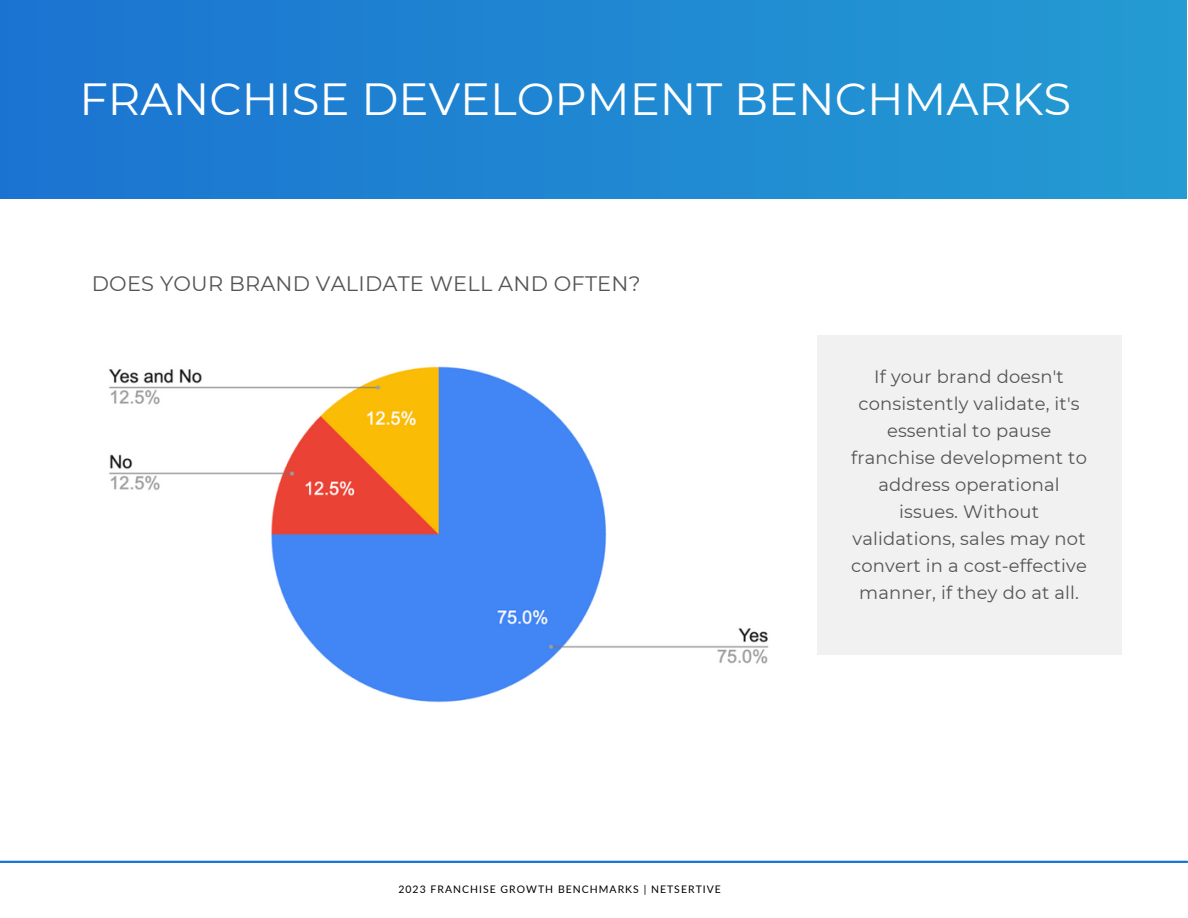
<style>
.page{position:relative;width:1188px;height:918px;background:#fff}
.page>*{position:absolute;margin:0;border:0;box-sizing:border-box;transform-origin:0 0}
.t1{font:45px "Montserrat";color:#fff}
.t2{font:21px "Montserrat";letter-spacing:.01em;color:#545454}
.t3{font:18px/27px "Montserrat";letter-spacing:.01em;color:#545454;text-align:center}
.t4{font:10.5px "Lato";letter-spacing:.1em;color:#000}
</style>
<div class="page">
<div style="left:0;top:0;width:1186px;height:198px;background:linear-gradient(to right,#1b73d1,#249bd2)"></div>
<hr style="left:0;top:861px;width:1187px;height:2px;background:#1b73d1">
<div style="left:817px;top:336px;width:304px;height:319px;background:#f2f1f1"></div>
<img style="left:109px;top:366px;width:660px;height:337px">
<p class="t1" style="left:79px;top:71px;width:993px">FRANCHISE DEVELOPMENT BENCHMARKS</p>
<p class="t2" style="left:92px;top:271px;width:550px">DOES YOUR BRAND VALIDATE WELL AND OFTEN?</p>
<p class="t4" style="left:398px;top:883px;width:324px">2023 FRANCHISE GROWTH BENCHMARKS | NETSERTIVE</p>
<p class="t3" style="left:851px;top:363px;width:237px">If your brand doesn't consistently validate, it's essential to pause franchise development to address operational issues. Without validations, sales may not convert in a cost-effective manner, if they do at all.</p>
</div>
